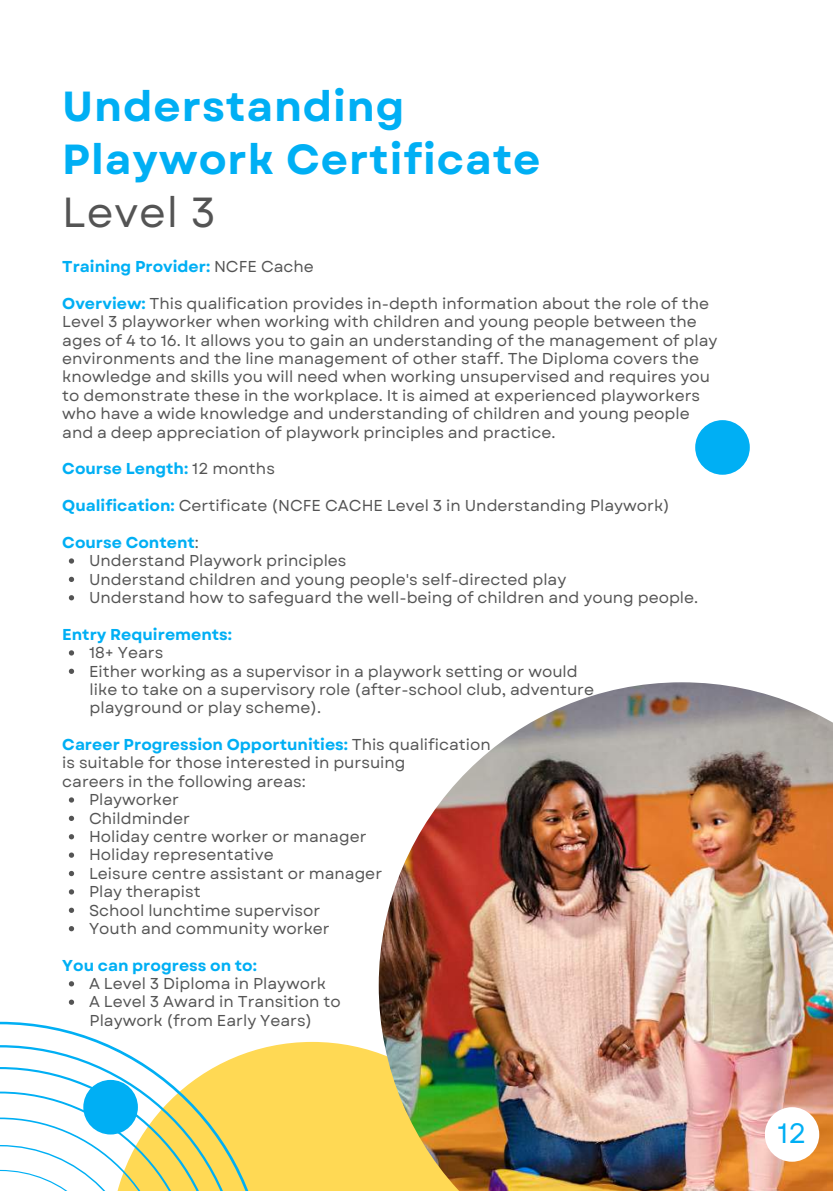
<style>
.page{position:relative;width:833px;height:1191px;background:#fff}
.page>*{position:absolute;margin:0;border:0;box-sizing:border-box;transform-origin:0 0}
.t1{font:700 42px/52.5px "Garet";letter-spacing:.02em;color:#00aff4}
.t2{font:42px "Garet";letter-spacing:.02em;color:#545454}
.t3{font:28px "Garet";color:#00aff4}
.t4{font:15.75px/18.4px "Garet";color:#545454}
.t5{font:700 15.75px "Garet";color:#00aff4}
.s1{font-weight:400;color:#545454}
.s2{font-weight:700;color:#00aff4}
</style>
<div class="page">
<div style="left:266px;top:1041px;width:113px;height:149px;background:#ffd954"></div>
<svg style="left:0;top:1021px;width:266px;height:169px"></svg>
<svg style="left:0;top:1045px;width:243px;height:145px"></svg>
<div style="left:695px;top:420px;width:55px;height:55px;background:#00aff4;border-radius:50%"></div>
<svg style="left:69px;top:558px;width:5px;height:5px"></svg>
<svg style="left:69px;top:576px;width:5px;height:6px"></svg>
<svg style="left:69px;top:595px;width:5px;height:5px"></svg>
<svg style="left:69px;top:650px;width:5px;height:5px"></svg>
<svg style="left:69px;top:668px;width:5px;height:6px"></svg>
<svg style="left:69px;top:797px;width:5px;height:5px"></svg>
<svg style="left:69px;top:815px;width:5px;height:6px"></svg>
<svg style="left:69px;top:834px;width:5px;height:5px"></svg>
<svg style="left:69px;top:852px;width:5px;height:5px"></svg>
<svg style="left:69px;top:870px;width:5px;height:6px"></svg>
<svg style="left:69px;top:889px;width:5px;height:5px"></svg>
<svg style="left:69px;top:907px;width:5px;height:5px"></svg>
<svg style="left:69px;top:926px;width:5px;height:5px"></svg>
<svg style="left:69px;top:981px;width:5px;height:5px"></svg>
<svg style="left:69px;top:999px;width:5px;height:5px"></svg>
<div style="left:83px;top:1079px;width:55px;height:55px;background:#00aff4;border-radius:50%"></div>
<img style="left:379px;top:682px;width:454px;height:508px">
<div style="left:765px;top:1107px;width:54px;height:54px;background:#fff;border-radius:50%"></div>
<h1 class="t1" style="left:62px;top:81px;width:480px">Understanding<br>Playwork Certificate</h1>
<h1 class="t2" style="left:62px;top:181px;width:155px">Level 3</h1>
<p class="t5" style="left:62px;top:255px;width:253px">Training Provider: <span class="s1">NCFE Cache</span></p>
<p class="t4" style="left:62px;top:294px;width:657px"><span class="s2">Overview:</span> This qualification provides in-depth information about the role of the Level 3 playworker when working with children and young people between the ages of 4 to 16. It allows you to gain an understanding of the management of play environments and the line management of other staff. The Diploma covers the knowledge and skills you will need when working unsupervised and requires you to demonstrate these in the workplace. It is aimed at experienced playworkers who have a wide knowledge and understanding of children and young people and a deep appreciation of playwork principles and practice.</p>
<p class="t5" style="left:62px;top:457px;width:214px">Course Length: <span class="s1">12 months</span></p>
<p class="t4" style="left:62px;top:496px;width:609px"><span class="s2">Qualification:</span> Certificate (NCFE CACHE Level 3 in Understanding Playwork)</p>
<p class="t4" style="left:89px;top:533px;width:611px;text-indent:-27px"><span class="s2">Course Content</span>:<br>Understand Playwork principles<br>Understand children and young people's self-directed play<br>Understand how to safeguard the well-being of children and young people.</p>
<p class="t5" style="left:62px;top:623px;width:171px">Entry Requirements:</p>
<p class="t4" style="left:89px;top:643px;width:507px">18+ Years<br>Either working as a supervisor in a playwork setting or would like to take on a supervisory role (after-school club, adventure playground or play scheme).</p>
<p class="t5" style="left:62px;top:733px;width:430px">Career Progression Opportunities: <span class="s1">This qualification</span></p>
<p class="t4" style="left:62px;top:754px;width:345px">is suitable for those interested in pursuing</p>
<p class="t4" style="left:62px;top:772px;width:245px">careers in the following areas:</p>
<p class="t4" style="left:89px;top:790px;width:91px">Playworker</p>
<p class="t4" style="left:89px;top:809px;width:102px">Childminder</p>
<p class="t4" style="left:89px;top:827px;width:279px">Holiday centre worker or manager</p>
<p class="t4" style="left:89px;top:845px;width:186px">Holiday representative</p>
<p class="t4" style="left:89px;top:864px;width:295px">Leisure centre assistant or manager</p>
<p class="t4" style="left:89px;top:882px;width:113px">Play therapist</p>
<p class="t4" style="left:89px;top:901px;width:233px">School lunchtime supervisor</p>
<p class="t4" style="left:89px;top:919px;width:242px">Youth and community worker</p>
<p class="t5" style="left:62px;top:953px;width:196px">You can progress on to:</p>
<p class="t4" style="left:89px;top:974px;width:253px">A Level 3 Diploma in Playwork<br>A Level 3 Award in Transition to<br>Playwork (from Early Years)</p>
<h2 class="t3" style="left:777px;top:1113px;width:30px">12</h2>
</div>
